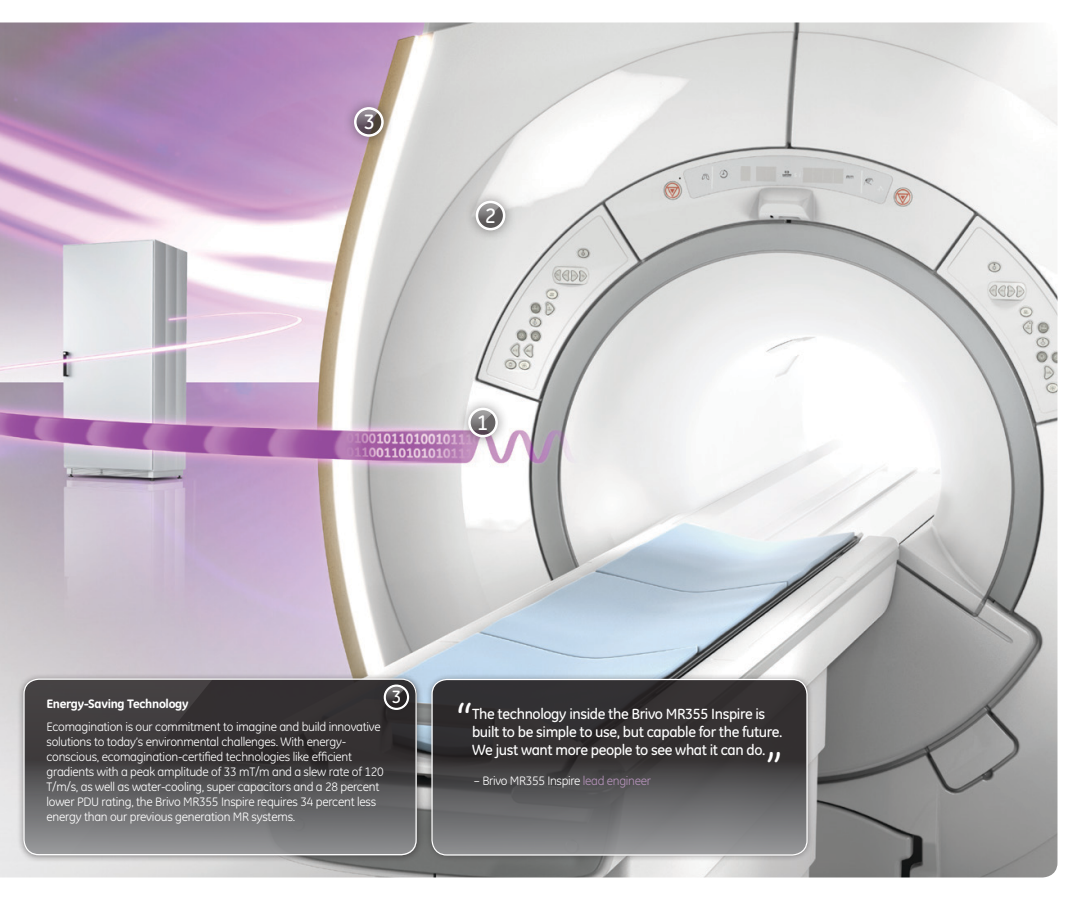
<style>
.page{position:relative;width:1080px;height:900px;background:#fff}
.page>*{position:absolute;margin:0;border:0;box-sizing:border-box;transform-origin:0 0}
.t1{font:50px "GE Inspira";color:#fff}
.t2{font:500 21.25px "GE Inspira";color:#fff}
.t3{font:500 18.25px "GE Inspira";color:#fff}
.t4{font:500 15px/18px "GE Inspira";letter-spacing:-.025em;color:#fff}
.t5{font:12.5px/15px "GE Inspira";letter-spacing:-.02em;color:#fff}
.t6{font:800 12.5px "GE Inspira";letter-spacing:-.025em;color:#fff}
.s1{color:#b492b9}
</style>
<div class="page">
<img style="left:0;top:22px;width:1058px;height:856px">
<div style="left:457px;top:396px;width:52px;height:53px;background:#231f20;opacity:.85"></div>
<div style="left:457px;top:397px;width:47px;height:46px;background:#231f20;opacity:.85"></div>
<svg style="left:469px;top:409px;width:24px;height:23px"></svg>
<div style="left:464px;top:189px;width:53px;height:53px;background:#231f20;opacity:.85"></div>
<div style="left:465px;top:190px;width:46px;height:46px;background:#231f20;opacity:.85"></div>
<svg style="left:477px;top:202px;width:23px;height:23px"></svg>
<div style="left:343px;top:96px;width:52px;height:52px;background:#231f20;opacity:.85"></div>
<div style="left:343px;top:96px;width:46px;height:46px;background:#231f20;opacity:.85"></div>
<svg style="left:355px;top:108px;width:23px;height:24px"></svg>
<div style="left:426px;top:673px;width:387px;height:189px;background:#231f20;opacity:.75"></div>
<svg style="left:432px;top:680px;width:375px;height:175px;background:#4e4d4f"></svg>
<div style="left:431px;top:679px;width:377px;height:177px;border:1px solid #fff;border-radius:15px"></div>
<div style="left:17px;top:673px;width:406px;height:189px;background:#231f20;opacity:.75"></div>
<svg style="left:24px;top:680px;width:393px;height:175px;background:#4f4d4f"></svg>
<svg style="left:24px;top:679px;width:189px;height:176px;background:#5a5859"></svg>
<div style="left:372px;top:673px;width:48px;height:48px;background:#231f20;opacity:.85"></div>
<div style="left:373px;top:673px;width:43px;height:44px;background:#231f20;opacity:.85"></div>
<svg style="left:385px;top:686px;width:20px;height:19px"></svg>
<h2 class="t2" style="left:364px;top:110px;width:13px">3</h2>
<h2 class="t2" style="left:485px;top:203px;width:13px">2</h2>
<h2 class="t2" style="left:477px;top:410px;width:13px">1</h2>
<p class="t6" style="left:47px;top:697px;width:144px">Energy-Saving Technology</p>
<p class="t5" style="left:47px;top:719px;width:339px">Ecomagination is our commitment to imagine and build innovative solutions to today’s environmental challenges. With energy&shy;conscious, ecomagination-certified technologies like efficient gradients with a peak amplitude of 33 mT/m and a slew rate of 120<br>T/m/s, as well as water-cooling, super capacitors and a 28 percent lower PDU rating, the Brivo MR355 Inspire requires 34 percent less energy than our previous generation MR systems.</p>
<h3 class="t3" style="left:392px;top:686px;width:11px">3</h3>
<h1 class="t1" style="left:456px;top:691px;width:18px">“</h1>
<p class="t4" style="left:472px;top:705px;width:312px">The technology inside the Brivo MR355 Inspire is built to be simple to use, but capable for the future.<br>We just want more people to see what it can do.</p>
<h1 class="t1" style="left:783px;top:774px;width:18px;rotate:-180deg">“</h1>
<p class="t5" style="left:474px;top:774px;width:179px">– Brivo MR355 Inspire <span class="s1">lead engineer</span></p>
</div>
